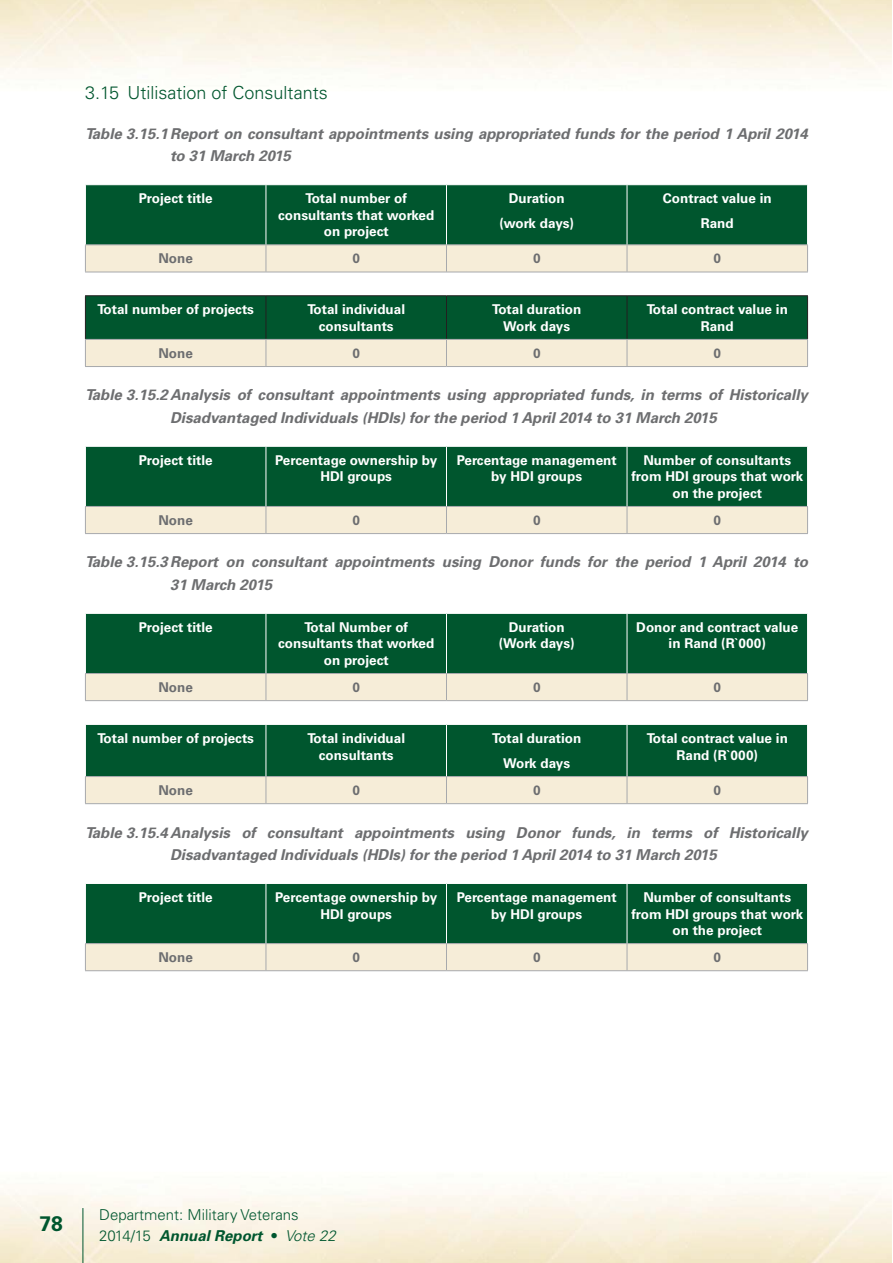
<style>
.page{position:relative;width:893px;height:1263px;background:#fff}
.page>*{position:absolute;margin:0;border:0;box-sizing:border-box;transform-origin:0 0}
.t1{font:700 21px "Univers";color:#00562e}
.t2{font:300 18px "Univers";color:#00562e}
.t3{font:italic 700 15px/22.5px "Univers";color:#6d6e70}
.t4{font:300 15px/21px "Univers";color:#00562e}
.t5{font:italic 300 15px "Univers";color:#00562e}
.t6{font:700 13.5px/16.5px "Univers";color:#fff;text-align:center}
.t7{font:700 13.5px "Univers";color:#6d6e70}
.s1{font-weight:700;font-style:italic}
</style>
<div class="page">
<img style="left:0;top:1189px;width:892px;height:74px">
<hr style="left:83px;top:1208px;width:1px;height:55px;background:#00562e">
<svg style="left:85px;top:185px;width:723px;height:87px;background:#4e8564"></svg>
<hr style="left:85px;top:272px;width:181px;height:1px;background:#a7a9ac">
<hr style="left:266px;top:272px;width:542px;height:1px;background:#a7a9ac">
<hr style="left:85px;top:185px;width:1px;height:59px;background:#fff">
<hr style="left:266px;top:185px;width:1px;height:59px;background:#fff">
<hr style="left:446px;top:185px;width:1px;height:59px;background:#fff">
<hr style="left:627px;top:185px;width:1px;height:59px;background:#fff">
<hr style="left:807px;top:185px;width:1px;height:59px;background:#fff">
<hr style="left:85px;top:295px;width:181px;height:1px;background:#231f20">
<hr style="left:266px;top:295px;width:180px;height:1px;background:#231f20">
<hr style="left:446px;top:295px;width:181px;height:1px;background:#231f20">
<hr style="left:627px;top:295px;width:181px;height:1px;background:#231f20">
<svg style="left:85px;top:296px;width:723px;height:70px;background:#5e8e6e"></svg>
<hr style="left:85px;top:366px;width:181px;height:1px;background:#a7a9ac">
<hr style="left:266px;top:366px;width:180px;height:1px;background:#a7a9ac">
<hr style="left:446px;top:366px;width:362px;height:1px;background:#a7a9ac">
<svg style="left:85px;top:447px;width:723px;height:86px;background:#4c8463"></svg>
<hr style="left:85px;top:533px;width:181px;height:1px;background:#a7a9ac">
<hr style="left:266px;top:533px;width:180px;height:1px;background:#a7a9ac">
<hr style="left:446px;top:533px;width:362px;height:1px;background:#a7a9ac">
<hr style="left:85px;top:447px;width:1px;height:59px;background:#fff">
<hr style="left:266px;top:447px;width:1px;height:59px;background:#fff">
<hr style="left:446px;top:447px;width:1px;height:59px;background:#fff">
<hr style="left:627px;top:447px;width:1px;height:59px;background:#fff">
<hr style="left:807px;top:447px;width:1px;height:59px;background:#fff">
<svg style="left:85px;top:614px;width:723px;height:86px;background:#4c8463"></svg>
<hr style="left:85px;top:700px;width:181px;height:1px;background:#a7a9ac">
<hr style="left:266px;top:700px;width:180px;height:1px;background:#a7a9ac">
<hr style="left:446px;top:700px;width:362px;height:1px;background:#a7a9ac">
<hr style="left:85px;top:614px;width:1px;height:59px;background:#fff">
<hr style="left:266px;top:614px;width:1px;height:59px;background:#fff">
<hr style="left:446px;top:614px;width:1px;height:59px;background:#fff">
<hr style="left:627px;top:614px;width:1px;height:59px;background:#fff">
<hr style="left:807px;top:614px;width:1px;height:59px;background:#fff">
<svg style="left:85px;top:725px;width:723px;height:78px;background:#548968"></svg>
<hr style="left:85px;top:803px;width:181px;height:1px;background:#a7a9ac">
<hr style="left:266px;top:803px;width:180px;height:1px;background:#a7a9ac">
<hr style="left:446px;top:803px;width:362px;height:1px;background:#a7a9ac">
<hr style="left:85px;top:725px;width:1px;height:51px;background:#fff">
<hr style="left:266px;top:725px;width:1px;height:51px;background:#fff">
<hr style="left:446px;top:725px;width:1px;height:51px;background:#fff">
<hr style="left:627px;top:725px;width:1px;height:51px;background:#fff">
<hr style="left:807px;top:725px;width:1px;height:51px;background:#fff">
<svg style="left:85px;top:884px;width:723px;height:86px;background:#4c8463"></svg>
<hr style="left:85px;top:970px;width:181px;height:1px;background:#a7a9ac">
<hr style="left:266px;top:970px;width:180px;height:1px;background:#a7a9ac">
<hr style="left:446px;top:970px;width:362px;height:1px;background:#a7a9ac">
<hr style="left:85px;top:884px;width:1px;height:59px;background:#fff">
<hr style="left:266px;top:884px;width:1px;height:59px;background:#fff">
<hr style="left:446px;top:884px;width:1px;height:59px;background:#fff">
<hr style="left:627px;top:884px;width:1px;height:59px;background:#fff">
<hr style="left:807px;top:884px;width:1px;height:59px;background:#fff">
<svg style="left:266px;top:1233px;width:16px;height:9px"></svg>
<h2 class="t2" style="left:85px;top:86px;width:244px">3.15 Utilisation of Consultants</h2>
<p class="t3" style="left:170px;top:124px;width:639px;text-indent:-85px">Table 3.15.1 Report on consultant appointments using appropriated funds for the period 1 April 2014 to 31 March 2015</p>
<p class="t6" style="left:139px;top:192px;width:75px">Project title</p>
<p class="t6" style="left:278px;top:192px;width:158px">Total number of consultants that worked on project</p>
<p class="t6" style="left:499px;top:187px;width:76px;line-height:25px">Duration (work days)</p>
<p class="t6" style="left:663px;top:187px;width:110px;line-height:25px">Contract value in<br>Rand</p>
<p class="t7" style="left:158px;top:254px;width:36px">None</p>
<p class="t7" style="left:352px;top:254px;width:9px">0</p>
<p class="t7" style="left:533px;top:254px;width:9px">0</p>
<p class="t7" style="left:713px;top:254px;width:9px">0</p>
<p class="t6" style="left:97px;top:303px;width:158px">Total number of projects</p>
<p class="t6" style="left:307px;top:303px;width:99px">Total individual consultants</p>
<p class="t6" style="left:492px;top:303px;width:91px">Total duration<br>Work days</p>
<p class="t6" style="left:647px;top:303px;width:143px">Total contract value in<br>Rand</p>
<p class="t7" style="left:158px;top:348px;width:36px">None</p>
<p class="t7" style="left:352px;top:348px;width:9px">0</p>
<p class="t7" style="left:533px;top:348px;width:9px">0</p>
<p class="t7" style="left:714px;top:348px;width:9px">0</p>
<p class="t3" style="left:85px;top:385px;width:724px;text-align:center">Table 3.15.2 Analysis of consultant appointments using appropriated funds, in terms of Historically<br>Disadvantaged Individuals (HDIs) for the period 1 April 2014 to 31 March 2015</p>
<p class="t6" style="left:139px;top:453px;width:75px">Project title</p>
<p class="t6" style="left:275px;top:453px;width:163px">Percentage ownership by<br>HDI groups</p>
<p class="t6" style="left:457px;top:453px;width:161px">Percentage management by HDI groups</p>
<p class="t6" style="left:631px;top:453px;width:173px">Number of consultants from HDI groups that work on the project</p>
<p class="t7" style="left:158px;top:515px;width:36px">None</p>
<p class="t7" style="left:352px;top:515px;width:9px">0</p>
<p class="t7" style="left:533px;top:515px;width:9px">0</p>
<p class="t7" style="left:713px;top:515px;width:9px">0</p>
<p class="t3" style="left:170px;top:552px;width:639px;text-indent:-85px">Table 3.15.3 Report on consultant appointments using Donor funds for the period 1 April 2014 to<br>31 March 2015</p>
<p class="t6" style="left:139px;top:620px;width:75px">Project title</p>
<p class="t6" style="left:278px;top:620px;width:158px">Total Number of consultants that worked on project</p>
<p class="t6" style="left:499px;top:620px;width:77px">Duration (Work days)</p>
<p class="t6" style="left:636px;top:620px;width:163px">Donor and contract value in Rand (R`000)</p>
<p class="t7" style="left:158px;top:682px;width:36px">None</p>
<p class="t7" style="left:352px;top:682px;width:9px">0</p>
<p class="t7" style="left:533px;top:682px;width:9px">0</p>
<p class="t7" style="left:713px;top:682px;width:9px">0</p>
<p class="t6" style="left:97px;top:731px;width:158px">Total number of projects</p>
<p class="t6" style="left:307px;top:731px;width:99px">Total individual consultants</p>
<p class="t6" style="left:492px;top:727px;width:91px;line-height:25px">Total duration<br>Work days</p>
<p class="t6" style="left:647px;top:731px;width:143px">Total contract value in<br>Rand (R`000)</p>
<p class="t7" style="left:158px;top:785px;width:36px">None</p>
<p class="t7" style="left:352px;top:785px;width:9px">0</p>
<p class="t7" style="left:533px;top:785px;width:9px">0</p>
<p class="t7" style="left:713px;top:785px;width:9px">0</p>
<p class="t3" style="left:85px;top:822px;width:724px;text-align:center">Table 3.15.4 Analysis of consultant appointments using Donor funds, in terms of Historically<br>Disadvantaged Individuals (HDIs) for the period 1 April 2014 to 31 March 2015</p>
<p class="t6" style="left:139px;top:890px;width:75px">Project title</p>
<p class="t6" style="left:275px;top:890px;width:163px">Percentage ownership by<br>HDI groups</p>
<p class="t6" style="left:457px;top:890px;width:161px">Percentage management by HDI groups</p>
<p class="t6" style="left:631px;top:890px;width:173px">Number of consultants from HDI groups that work on the project</p>
<p class="t7" style="left:158px;top:952px;width:36px">None</p>
<p class="t7" style="left:352px;top:952px;width:9px">0</p>
<p class="t7" style="left:533px;top:952px;width:9px">0</p>
<p class="t7" style="left:713px;top:952px;width:9px">0</p>
<h1 class="t1" style="left:39px;top:1215px;width:25px">78</h1>
<p class="t4" style="left:99px;top:1205px;width:201px">Department: Military Veterans<br>2014/15 <span class="s1">Annual Report</span></p>
<p class="t5" style="left:285px;top:1230px;width:52px">Vote 22</p>
</div>
